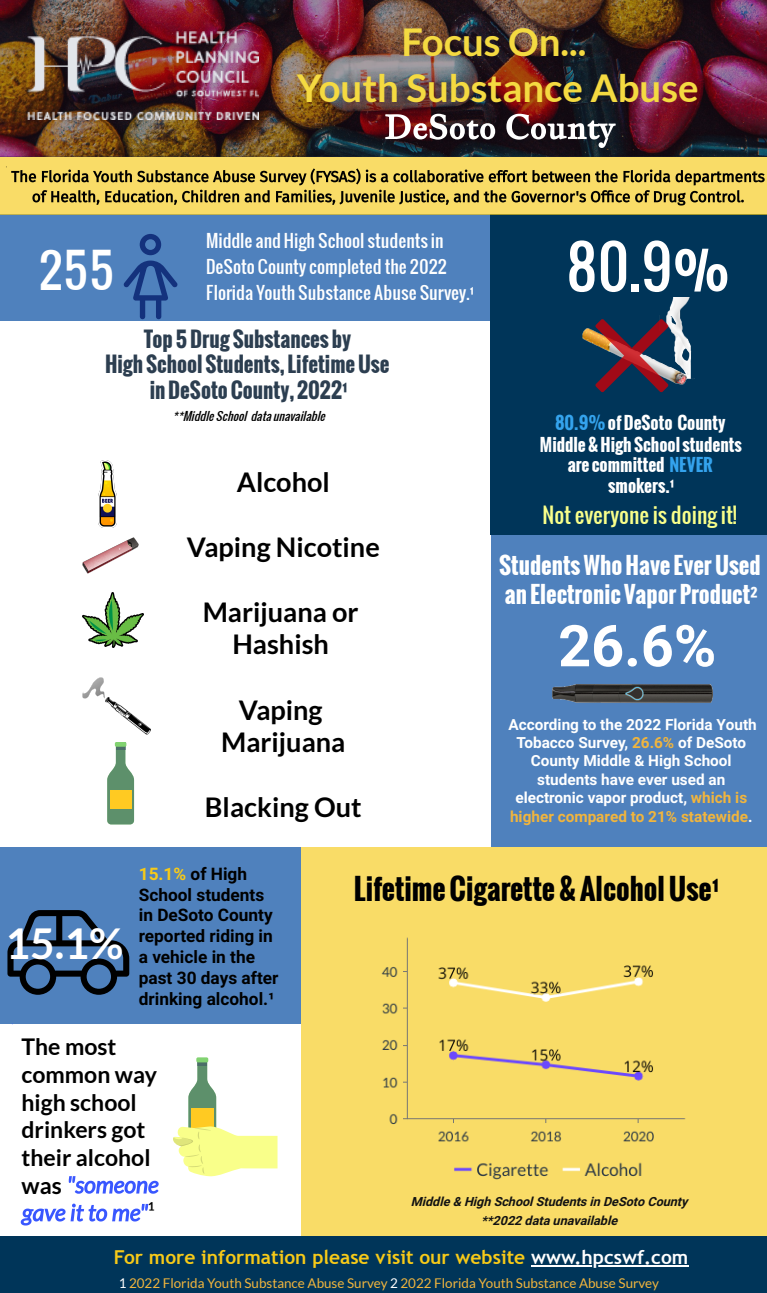
<style>
.page{position:relative;width:767px;height:1293px;background:#fff}
.page>*{position:absolute;margin:0;border:0;box-sizing:border-box;transform-origin:0 0}
.t1{font:57.75px "Oswald";color:#fff}
.t2{font:700 57.5px "Roboto";color:#fff}
.t3{font:46px "Oswald";color:#fff}
.t4{font:700 42.5px "Lato";color:#fff}
.t5{font:700 38.38px/46px "Lato";color:#f4da41;text-align:center}
.t6{font:700 28.75px "Oswald";color:#000}
.t7{font:700 27.12px/32.8px "Lato";color:#000;text-align:center}
.t8{font:700 23px/27.5px "Lato";color:#000}
.t9{font:700 23px/28.8px "Oswald";color:#fff}
.t10{font:700 21.12px/25.4px "Oswald";color:#2c3e50;text-align:center}
.t11{font:21.12px "Oswald";color:#f9ff8a}
.t12{font:700 19.12px "Trebuchet MS";color:#f7ca18}
.t13{font:700 17.25px/20.8px "Roboto";color:#000}
.t14{font:17.25px/25.9px "Oswald";color:#fff}
.t15{font:700 17.25px/20.8px "Oswald";color:#fff;text-align:center}
.t16{font:700 15.38px/18.4px "Roboto";color:#fff;text-align:center}
.t17{font:13.38px "Lato";color:#f1b53d}
.t18{font:italic 700 12.62px/18.9px "Roboto";color:#121212;text-align:center}
.t19{font:italic 11.5px "Oswald";color:#000}
.s1{color:#34a3ed}
.s2{color:#f1b53d}
.s3{color:#f7ca18}
.s4{color:#fff}
</style>
<div class="page">
<div style="left:301px;top:843px;width:465px;height:393px;background:#f9dc67"></div>
<div style="left:0;top:1236px;width:766px;height:56px;background:#003559"></div>
<div style="left:0;top:847px;width:301px;height:176px;background:#4f81bd"></div>
<div style="left:484px;top:532px;width:282px;height:314px;background:#4f81bd"></div>
<div style="left:0;top:317px;width:491px;height:529px;background:#fff"></div>
<div style="left:0;top:214px;width:492px;height:106px;background:#4f81bd"></div>
<div style="left:490px;top:214px;width:276px;height:320px;background:#003559"></div>
<div style="left:0;top:156px;width:766px;height:59px;background:#f9dc67"></div>
<svg style="left:11px;top:168px;width:753px;height:37px"></svg>
<svg style="left:69px;top:1176px;width:90px;height:17px"></svg>
<svg style="left:21px;top:1203px;width:127px;height:22px"></svg>
<hr style="left:531px;top:1265px;width:157px;height:2px;background:#fff">
<img style="left:0;top:0;width:766px;height:156px">
<svg style="left:385px;top:114px;width:110px;height:26px"></svg>
<svg style="left:506px;top:114px;width:109px;height:34px"></svg>
<img style="left:27px;top:32px;width:231px;height:88px">
<img style="left:98px;top:460px;width:18px;height:67px">
<img style="left:82px;top:538px;width:57px;height:35px">
<img style="left:82px;top:677px;width:68px;height:57px">
<svg style="left:124px;top:234px;width:53px;height:85px"></svg>
<svg style="left:7px;top:910px;width:122px;height:84px"></svg>
<svg style="left:173px;top:1057px;width:104px;height:119px"></svg>
<img style="left:82px;top:592px;width:62px;height:55px">
<img style="left:582px;top:297px;width:112px;height:87px">
<svg style="left:595px;top:319px;width:73px;height:73px"></svg>
<img style="left:381px;top:937px;width:305px;height:243px">
<img style="left:552px;top:685px;width:159px;height:17px">
<svg style="left:107px;top:743px;width:27px;height:81px"></svg>
<svg style="left:116px;top:746px;width:9px;height:3px"></svg>
<hr style="left:115px;top:742px;width:11px;height:4px;background:#82d371;border-radius:2px">
<div style="left:110px;top:790px;width:21px;height:19px;background:#ffca22"></div>
<h3 class="t3" style="left:39px;top:235px;width:78px">255</h3>
<h3 class="t5" style="left:296px;top:18px;width:403px">Focus On...<br>Youth Substance Abuse</h3>
<p class="t14" style="left:206px;top:228px;width:269px">Middle and High School students in<br>DeSoto County completed the 2022<br>Florida Youth Substance Abuse Survey.¹</p>
<h1 class="t1" style="left:566px;top:223px;width:164px">80.9%</h1>
<h3 class="t10" style="left:105px;top:326px;width:286px">Top 5 Drug Substances by<br>High School Students, Lifetime Use in DeSoto County, 2022¹</h3>
<p class="t19" style="left:172px;top:407px;width:158px">**MiddleSchooldataunavailable</p>
<h3 class="t7" style="left:237px;top:465px;width:95px">Alcohol</h3>
<h3 class="t7" style="left:187px;top:530px;width:194px">Vaping Nicotine</h3>
<h3 class="t7" style="left:202px;top:595px;width:157px">Marijuana or<br>Hashish</h3>
<h3 class="t7" style="left:221px;top:693px;width:126px;line-height:31.6px">Vaping<br>Marijuana</h3>
<h3 class="t7" style="left:205px;top:790px;width:158px">Blacking Out</h3>
<p class="t15" style="left:539px;top:413px;width:203px"><span class="s1">80.9%</span> of DeSoto County<br>Middle &amp; High School students are committed <span class="s1">NEVER </span>smokers.¹</p>
<h3 class="t11" style="left:542px;top:499px;width:196px">Not everyone is doing it!</h3>
<h3 class="t9" style="left:499px;top:551px;width:263px">Students Who Have Ever Used an Electronic Vapor Product²</h3>
<h2 class="t2" style="left:558px;top:613px;width:159px">26.6%</h2>
<p class="t16" style="left:508px;top:715px;width:250px">According to the 2022 Florida Youth<br>Tobacco Survey, <span class="s2">26.6%</span> of DeSoto<br>County Middle &amp; High School students have ever used an electronic vapor product, <span class="s2">which is higher compared to 21% statewide</span>.</p>
<h3 class="t4" style="left:5px;top:917px;width:119px">15.1%</h3>
<p class="t13" style="left:139px;top:863px;width:141px"><span class="s3">15.1%</span> of High<br>School students in DeSoto County reported riding in a vehicle in the past 30 days after drinking alcohol.¹</p>
<h3 class="t8" style="left:21px;top:1032px;width:137px">The most common way high school drinkers got their alcohol</h3>
<h3 class="t6" style="left:353px;top:866px;width:367px">Lifetime Cigarette &amp; Alcohol Use¹</h3>
<p class="t18" style="left:410px;top:1192px;width:278px">Middle&amp; High SchoolStudentsin DeSoto County **2022 dataunavailable</p>
<p class="t12" style="left:114px;top:1245px;width:575px">For more information please visit our website <span class="s4">www.hpcswf.com</span></p>
<p class="t17" style="left:119px;top:1275px;width:541px"><span class="s4">1</span> 2022 Florida Youth Substance Abuse Survey <span class="s4">2</span> 2022 Florida Youth Substance Abuse Survey</p>
</div>
